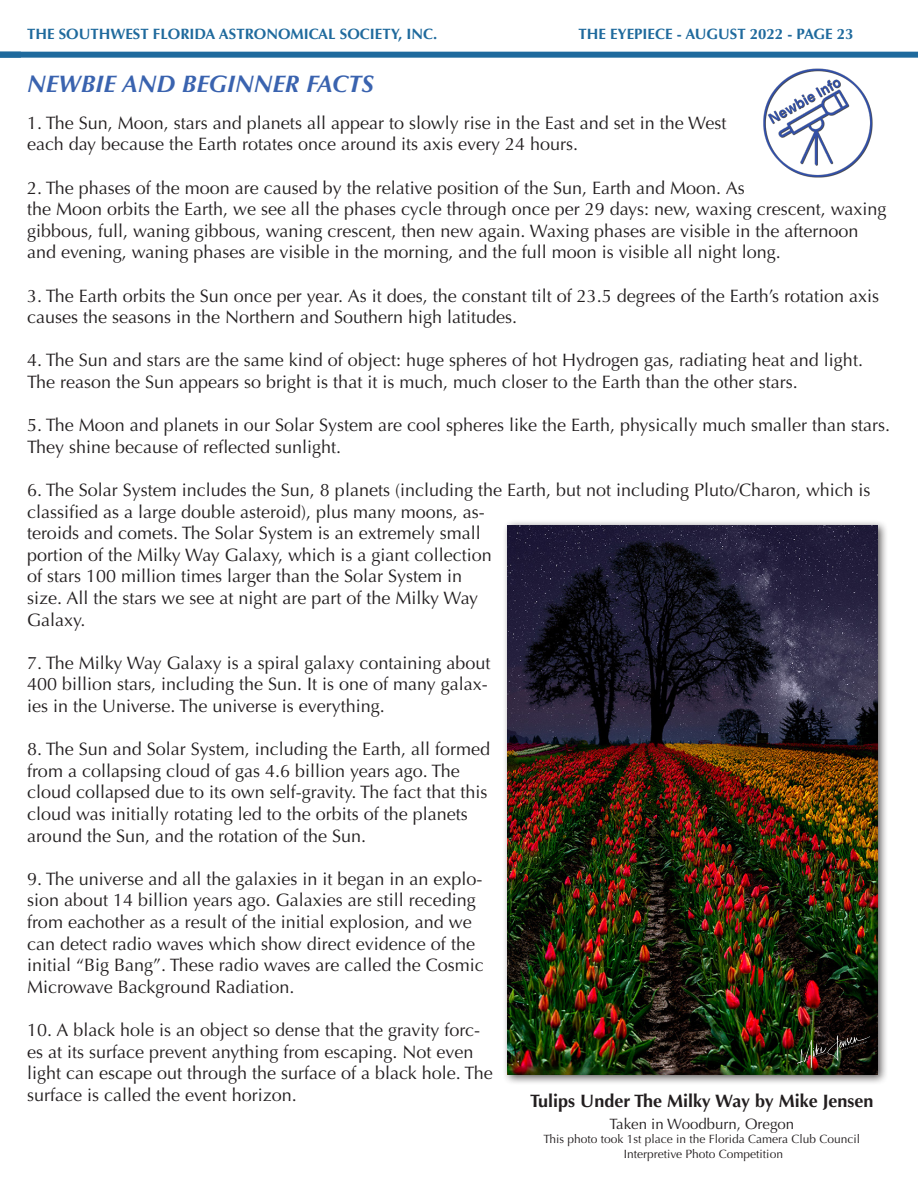
<style>
.page{position:relative;width:918px;height:1188px;background:#fff}
.page>*{position:absolute;margin:0;border:0;box-sizing:border-box;transform-origin:0 0}
.Header_1{font:italic 700 24px "Optima";color:#3a63af}
.t1{font:18px/21.6px "Optima";color:#231f20}
.t2{font:700 18px "Optima";color:#231f20}
.t3{font:700 15px "Optima";color:#1f6a9d}
.t4{font:15px "Optima";color:#231f20}
.t5{font:12px "Optima";color:#231f20}
</style>
<div class="page">
<div style="left:0;top:52px;width:918px;height:6px;background:#1f6a9d"></div>
<div style="left:502px;top:520px;width:386px;height:565px;background:#231f20;opacity:.75"></div>
<img style="left:508px;top:525px;width:369px;height:549px">
<img style="left:792px;top:1025px;width:81px;height:54px">
<img style="left:763px;top:68px;width:110px;height:110px">
<p class="t3" style="left:27px;top:25px;width:412px">THE SOUTHWEST FLORIDA ASTRONOMICAL SOCIETY, INC.</p>
<p class="t3" style="left:578px;top:25px;width:277px">THE EYEPIECE - AUGUST 2022 - PAGE 23</p>
<p class="Header_1" style="left:27px;top:69px;width:348px">NEWBIE AND BEGINNER FACTS</p>
<p class="t1" style="left:27px;top:112px;width:701px">1. The Sun, Moon, stars and planets all appear to slowly rise in the East and set in the West each day because the Earth rotates once around its axis every 24 hours.</p>
<p class="t1" style="left:27px;top:177px;width:861px">2. The phases of the moon are caused by the relative position of the Sun, Earth and Moon. As<br>the Moon orbits the Earth, we see all the phases cycle through once per 29 days: new, waxing crescent, waxing gibbous, full, waning gibbous, waning crescent, then new again. Waxing phases are visible in the afternoon and evening, waning phases are visible in the morning, and the full moon is visible all night long.</p>
<p class="t1" style="left:27px;top:285px;width:854px">3. The Earth orbits the Sun once per year. As it does, the constant tilt of 23.5 degrees of the Earth’s rotation axis causes the seasons in the Northern and Southern high latitudes.</p>
<p class="t1" style="left:27px;top:350px;width:838px">4. The Sun and stars are the same kind of object: huge spheres of hot Hydrogen gas, radiating heat and light.<br>The reason the Sun appears so bright is that it is much, much closer to the Earth than the other stars.</p>
<p class="t1" style="left:27px;top:415px;width:865px">5. The Moon and planets in our Solar System are cool spheres like the Earth, physically much smaller than stars.<br>They shine because of reflected sunlight.</p>
<p class="t1" style="left:27px;top:479px;width:845px">6. The Solar System includes the Sun, 8 planets (including the Earth, but not including Pluto/Charon, which is classified as a large double asteroid), plus many moons, as-<br>teroids and comets. The Solar System is an extremely small<br>portion of the Milky Way Galaxy, which is a giant collection<br>of stars 100 million times larger than the Solar System in<br>size. All the stars we see at night are part of the Milky Way<br>Galaxy.</p>
<p class="t1" style="left:27px;top:652px;width:465px">7. The Milky Way Galaxy is a spiral galaxy containing about<br>400 billion stars, including the Sun. It is one of many galax&shy;ies in the Universe. The universe is everything.</p>
<p class="t1" style="left:27px;top:739px;width:465px">8. The Sun and Solar System, including the Earth, all formed from a collapsing cloud of gas 4.6 billion years ago. The cloud collapsed due to its own self-gravity. The fact that this cloud was initially rotating led to the orbits of the planets around the Sun, and the rotation of the Sun.</p>
<p class="t1" style="left:27px;top:868px;width:458px">9. The universe and all the galaxies in it began in an explo&shy;sion about 14 billion years ago. Galaxies are still receding from eachother as a result of the initial explosion, and we can detect radio waves which show direct evidence of the initial “Big Bang”. These radio waves are called the Cosmic Microwave Background Radiation.</p>
<p class="t1" style="left:27px;top:1019px;width:467px">10. A black hole is an object so dense that the gravity forc&shy;es at its surface prevent anything from escaping. Not even light can escape out through the surface of a black hole. The surface is called the event horizon.</p>
<p class="t2" style="left:530px;top:1091px;width:345px">Tulips Under The Milky Way by Mike Jensen</p>
<p class="t4" style="left:609px;top:1115px;width:186px">Taken in Woodburn, Oregon</p>
<p class="t5" style="left:543px;top:1132px;width:318px">This photo took 1st place in the Florida Camera Club Council</p>
<p class="t5" style="left:624px;top:1147px;width:161px">Interpretive Photo Competition</p>
</div>
